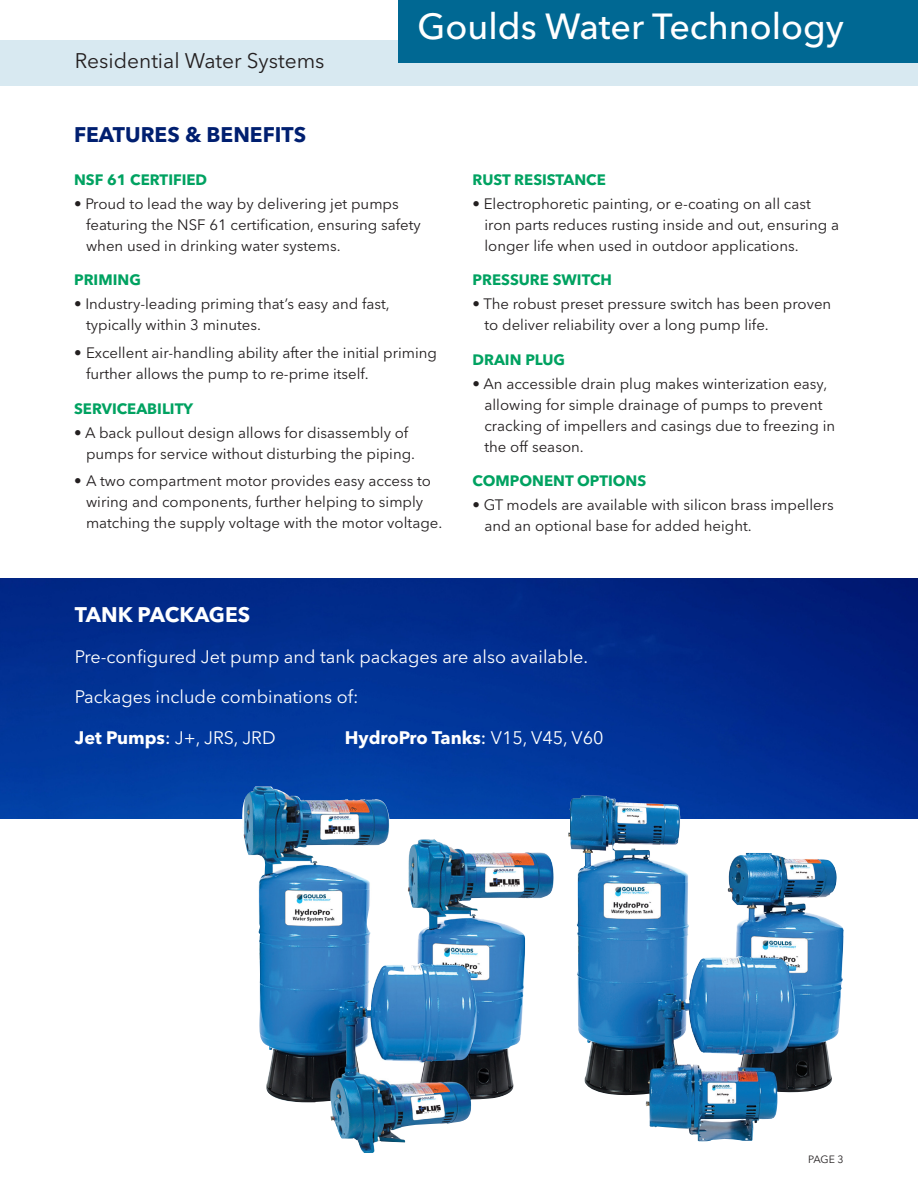
<style>
.page{position:relative;width:918px;height:1188px;background:#fff}
.page>*{position:absolute;margin:0;border:0;box-sizing:border-box;transform-origin:0 0}
.t1{font:500 36px "Avenir Next LT Pro";color:#fff}
.t2{font:21px "Avenir Next LT Pro";color:#231f20}
.t3{font:700 21px "Avenir Next LT Pro";color:#001f70}
.t4{font:700 21px "Avenir Next LT Pro";letter-spacing:-.005em;color:#fff}
.t5{font:18px "Avenir Next LT Pro";color:#fff}
.t6{font:700 18px "Avenir Next LT Pro";color:#fff}
.t7{font:15px/21px "Avenir Next LT Pro";color:#231f20}
.t8{font:700 15px "Avenir Next LT Pro";color:#00a261}
.t9{font:10.5px "Avenir Next LT Pro";color:#231f20}
.s1{font-weight:700}
.s2{font-weight:500}
.s3{font-weight:400}
</style>
<div class="page">
<img style="left:0;top:579px;width:918px;height:240px">
<img style="left:238px;top:786px;width:317px;height:367px">
<img style="left:567px;top:796px;width:278px;height:346px">
<div style="left:0;top:40px;width:918px;height:46px;background:#d8e9f1"></div>
<div style="left:399px;top:0;width:519px;height:63px;background:#006893"></div>
<h2 class="t2" style="left:75px;top:49px;width:251px">Residential Water Systems</h2>
<h1 class="t1" style="left:418px;top:5px;width:428px">Goulds Water Technology</h1>
<p class="t3" style="left:74px;top:122px;width:234px">FEATURES &amp; BENEFITS</p>
<p class="t8" style="left:74px;top:170px;width:135px">NSF 61 CERTIFIED</p>
<p class="t7" style="left:86px;top:193px;width:336px;text-indent:-12px">• Proud to lead the way by delivering jet pumps featuring the NSF 61 certification, ensuring safety when used in drinking water systems.</p>
<p class="t8" style="left:74px;top:271px;width:68px">PRIMING</p>
<p class="t7" style="left:86px;top:294px;width:305px;text-indent:-12px">• Industry-leading priming that’s easy and fast, typically within 3 minutes.</p>
<p class="t7" style="left:86px;top:342px;width:352px;text-indent:-12px">• Excellent air-handling ability after the initial priming further allows the pump to re-prime itself.</p>
<p class="t8" style="left:74px;top:399px;width:121px">SERVICEABILITY</p>
<p class="t7" style="left:86px;top:422px;width:331px;text-indent:-12px">• A back pullout design allows for disassembly of pumps for service without disturbing the piping.</p>
<p class="t7" style="left:86px;top:471px;width:358px;text-indent:-12px">• A two compartment motor provides easy access to wiring and components, further helping to simply matching the supply voltage with the motor voltage.</p>
<p class="t8" style="left:472px;top:170px;width:135px">RUST RESISTANCE</p>
<p class="t7" style="left:484px;top:193px;width:356px;text-indent:-12px">• Electrophoretic painting, or e-coating on all cast iron parts reduces rusting inside and out, ensuring a longer life when used in outdoor applications.</p>
<p class="t8" style="left:472px;top:271px;width:141px">PRESSURE SWITCH</p>
<p class="t7" style="left:484px;top:294px;width:348px;text-indent:-12px">• The robust preset pressure switch has been proven to deliver reliability over a long pump life.</p>
<p class="t8" style="left:472px;top:350px;width:94px">DRAIN PLUG</p>
<p class="t7" style="left:484px;top:373px;width:352px;text-indent:-12px">• An accessible drain plug makes winterization easy, allowing for simple drainage of pumps to prevent cracking of impellers and casings due to freezing in the off season.</p>
<p class="t8" style="left:472px;top:472px;width:175px">COMPONENT OPTIONS</p>
<p class="t7" style="left:484px;top:495px;width:351px;text-indent:-12px">• GT models are available with silicon brass impellers and an optional base for added height.</p>
<p class="t4" style="left:75px;top:602px;width:177px">TANK PACKAGES</p>
<p class="t5" style="left:75px;top:646px;width:515px">Pre-configured Jet pump and tank packages are also available.</p>
<p class="t5" style="left:75px;top:686px;width:285px">Packages include combinations of:</p>
<p class="t5" style="left:75px;top:727px;width:202px"><span class="s1">Jet Pumps</span><span class="s2">:</span> J+, JRS, JRD</p>
<p class="t6" style="left:345px;top:727px;width:260px">HydroPro Tanks<span class="s2">:</span> <span class="s3">V15, V45, V60</span></p>
<p class="t9" style="left:808px;top:1153px;width:37px">PAGE 3</p>
</div>
